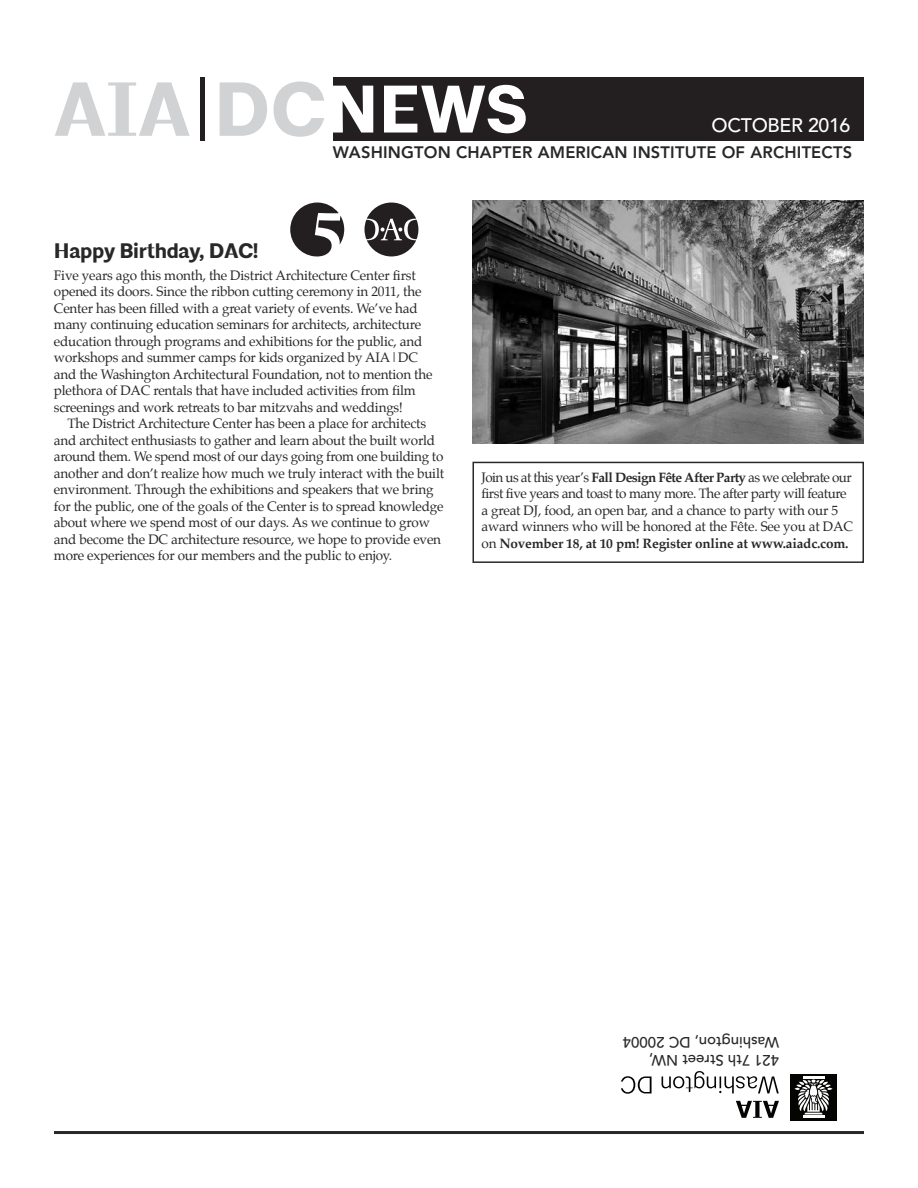
<style>
.page{position:relative;width:918px;height:1188px;background:#fff}
.page>*{position:absolute;margin:0;border:0;box-sizing:border-box;transform-origin:0 0}
.t1{font:700 21px "Architype";letter-spacing:-.015em;color:#282828}
.t2{font:500 19.5px "Avenir";letter-spacing:-.015em;color:#fff}
.t3{font:800 16.5px "Avenir";letter-spacing:.01em;color:#282828}
.t4{font:500 15px/18px "Avenir";color:#282828}
.t5{font:13.5px/16.5px "Palatino";letter-spacing:-.015em;color:#282828}
.t6{font:13.5px/16.5px "Palatino";letter-spacing:-.035em;color:#282828}
.s1{font-weight:700}
</style>
<div class="page">
<div style="left:333px;top:77px;width:531px;height:64px;background:#231f20"></div>
<svg style="left:55px;top:82px;width:135px;height:54px"></svg>
<hr style="left:200px;top:77px;width:4px;height:64px;background:#231f20">
<svg style="left:220px;top:82px;width:47px;height:54px"></svg>
<svg style="left:274px;top:82px;width:50px;height:55px"></svg>
<svg style="left:333px;top:86px;width:40px;height:47px"></svg>
<svg style="left:384px;top:85px;width:142px;height:48px"></svg>
<hr style="left:54px;top:1131px;width:810px;height:3px;background:#282828">
<div style="left:790px;top:1074px;width:47px;height:47px;background:#040503"></div>
<hr style="left:803px;top:1115px;width:21px;height:3px;background:#fff">
<hr style="left:803px;top:1076px;width:21px;height:3px;background:#fff">
<svg style="left:794px;top:1079px;width:39px;height:35px"></svg>
<svg style="left:736px;top:1101px;width:43px;height:17px"></svg>
<svg style="left:662px;top:1071px;width:117px;height:22px"></svg>
<svg style="left:621px;top:1076px;width:31px;height:18px"></svg>
<img style="left:472px;top:201px;width:392px;height:243px">
<div style="left:472px;top:462px;width:392px;height:101px;border:2px solid #282828"></div>
<svg style="left:364px;top:203px;width:54px;height:53px"></svg>
<svg style="left:290px;top:203px;width:54px;height:53px"></svg>
<h2 class="t2" style="left:711px;top:109px;width:141px">OCTOBER 2016</h2>
<h1 class="t1" style="left:54px;top:243px;width:206px">Happy Birthday, DAC!</h1>
<p class="t3" style="left:333px;top:139px;width:521px">WASHINGTON CHAPTER AMERICAN INSTITUTE OF ARCHITECTS</p>
<p class="t5" style="left:54px;top:268px;width:380px">Five years ago this month, the District Architecture Center first opened its doors. Since the ribbon cutting ceremony in 2011, the Center has been filled with a great variety of events. We’ve had many continuing education seminars for architects, architecture education through programs and exhibitions for the public, and workshops and summer camps for kids organized by AIA|DC and the Washington Architectural Foundation, not to mention the plethora of DAC rentals that have included activities from film screenings and work retreats to bar mitzvahs and weddings!</p>
<p class="t5" style="left:54px;top:417px;width:392px;text-indent:14px">The District Architecture Center has been a place for architects and architect enthusiasts to gather and learn about the built world around them. We spend most of our days going from one building to another and don’t realize how much we truly interact with the built environment. Through the exhibitions and speakers that we bring for the public, one of the goals of the Center is to spread knowledge about where we spend most of our days. As we continue to grow and become the DC architecture resource, we hope to provide even more experiences for our members and the public to enjoy.</p>
<p class="t6" style="left:482px;top:470px;width:373px">Join us at this year’s <span class="s1">Fall Design Fête After Party</span> as we celebrate our first five years and toast to many more. The after party will feature a great DJ, food, an open bar, and a chance to party with our 5 award winners who will be honored at the Fête. See you at DAC on <span class="s1">November 18, at 10 pm! Register online at www.aiadc.com.</span></p>
<p class="t4" style="left:779px;top:1070px;width:158px;rotate:-180deg">421 7th Street NW,<br>Washington, DC 20004</p>
</div>
